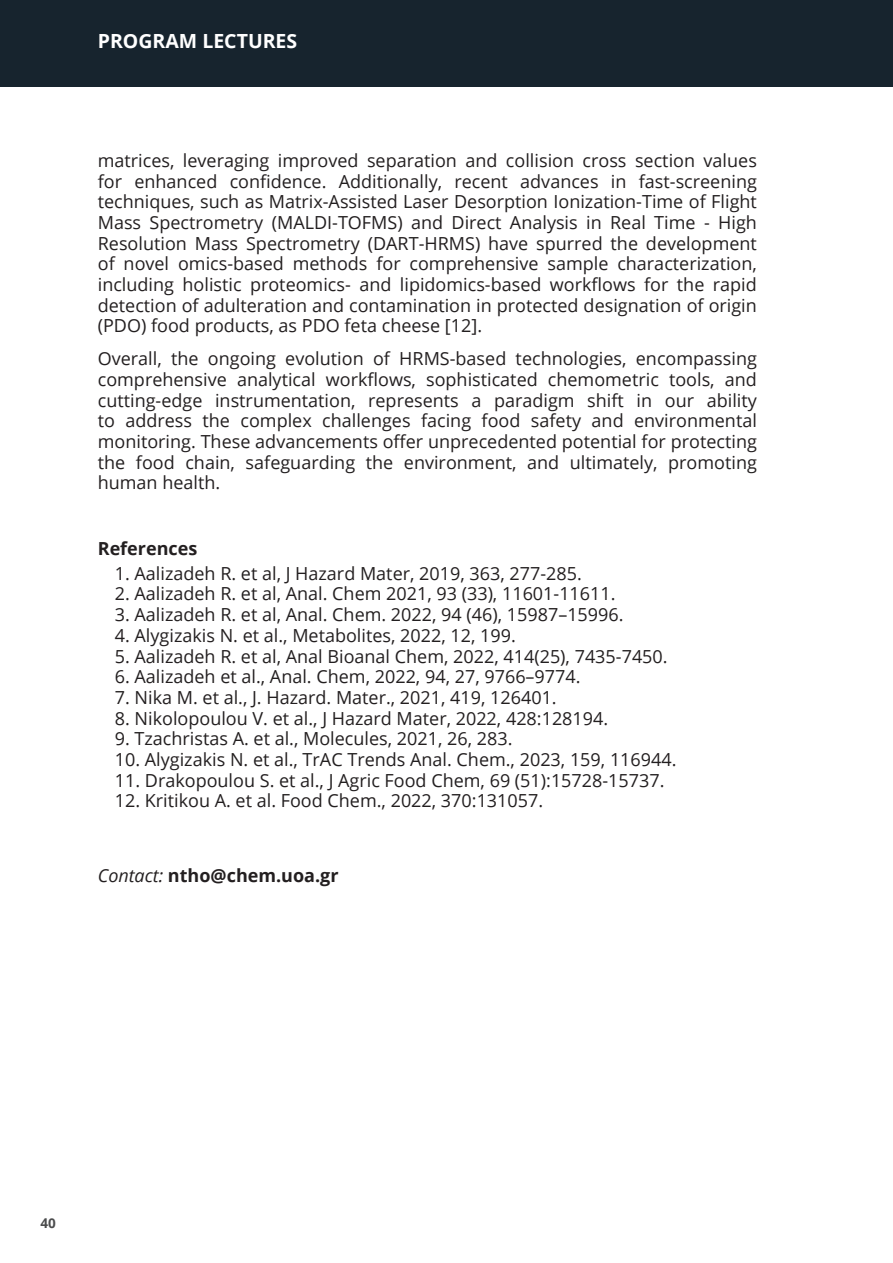
<style>
.page{position:relative;width:893px;height:1263px;background:#fff}
.page>*{position:absolute;margin:0;border:0;box-sizing:border-box;transform-origin:0 0}
.t1{font:700 19.5px "Open Sans";color:#fff}
.t2{font:18px/20.7px "Open Sans";color:#231f20;text-align:justify}
.t3{font:700 18px "Open Sans";color:#231f20}
.t4{font:700 13.5px "Open Sans";color:#4b4c4d}
.s1{font-weight:400;font-style:italic}
</style>
<div class="page">
<div style="left:0;top:0;width:893px;height:87px;background:#17242e"></div>
<p class="t1" style="left:98px;top:27px;width:201px">PROGRAM LECTURES</p>
<p class="t2" style="left:98px;top:150px;width:661px">matrices, leveraging improved separation and collision cross section values for enhanced confidence. Additionally, recent advances in fast-screening techniques, such as Matrix-Assisted Laser Desorption Ionization-Time of Flight Mass Spectrometry (MALDI-TOFMS) and Direct Analysis in Real Time - High Resolution Mass Spectrometry (DART-HRMS) have spurred the development of novel omics-based methods for comprehensive sample characterization, including holistic proteomics- and lipidomics-based workflows for the rapid detection of adulteration and contamination in protected designation of origin (PDO) food products, as PDO feta cheese [12].</p>
<p class="t2" style="left:98px;top:348px;width:661px">Overall, the ongoing evolution of HRMS-based technologies, encompassing comprehensive analytical workflows, sophisticated chemometric tools, and cutting-edge instrumentation, represents a paradigm shift in our ability to address the complex challenges facing food safety and environmental monitoring. These advancements offer unprecedented potential for protecting the food chain, safeguarding the environment, and ultimately, promoting human health.</p>
<p class="t3" style="left:98px;top:536px;width:101px">References</p>
<p class="t2" style="left:115px;top:562px;width:468px">1. Aalizadeh R. et al, J Hazard Mater, 2019, 363, 277-285.</p>
<p class="t2" style="left:115px;top:583px;width:502px">2. Aalizadeh R. et al, Anal. Chem 2021, 93 (33), 11601-11611.</p>
<p class="t2" style="left:115px;top:604px;width:510px">3. Aalizadeh R. et al, Anal. Chem. 2022, 94 (46), 15987–15996.</p>
<p class="t2" style="left:115px;top:624px;width:403px">4. Alygizakis N. et al., Metabolites, 2022, 12, 199.</p>
<p class="t2" style="left:115px;top:645px;width:554px">5. Aalizadeh R. et al, Anal Bioanal Chem, 2022, 414(25), 7435-7450.</p>
<p class="t2" style="left:115px;top:666px;width:467px">6. Aalizadeh et al., Anal. Chem, 2022, 94, 27, 9766–9774.</p>
<p class="t2" style="left:115px;top:687px;width:443px">7. Nika M. et al., J. Hazard. Mater., 2021, 419, 126401.</p>
<p class="t2" style="left:115px;top:707px;width:495px">8. Nikolopoulou V. et al., J Hazard Mater, 2022, 428:128194.</p>
<p class="t2" style="left:115px;top:728px;width:399px">9. Tzachristas A. et al., Molecules, 2021, 26, 283.</p>
<p class="t2" style="left:115px;top:749px;width:563px">10. Alygizakis N. et al., TrAC Trends Anal. Chem., 2023, 159, 116944.</p>
<p class="t2" style="left:115px;top:769px;width:551px">11. Drakopoulou S. et al., J Agric Food Chem, 69 (51):15728-15737.</p>
<p class="t2" style="left:115px;top:790px;width:430px">12. Kritikou A. et al. Food Chem., 2022, 370:131057.</p>
<p class="t3" style="left:98px;top:862px;width:242px"><span class="s1">Contact:</span> ntho@chem.uoa.gr</p>
<p class="t4" style="left:41px;top:1213px;width:17px">40</p>
</div>
